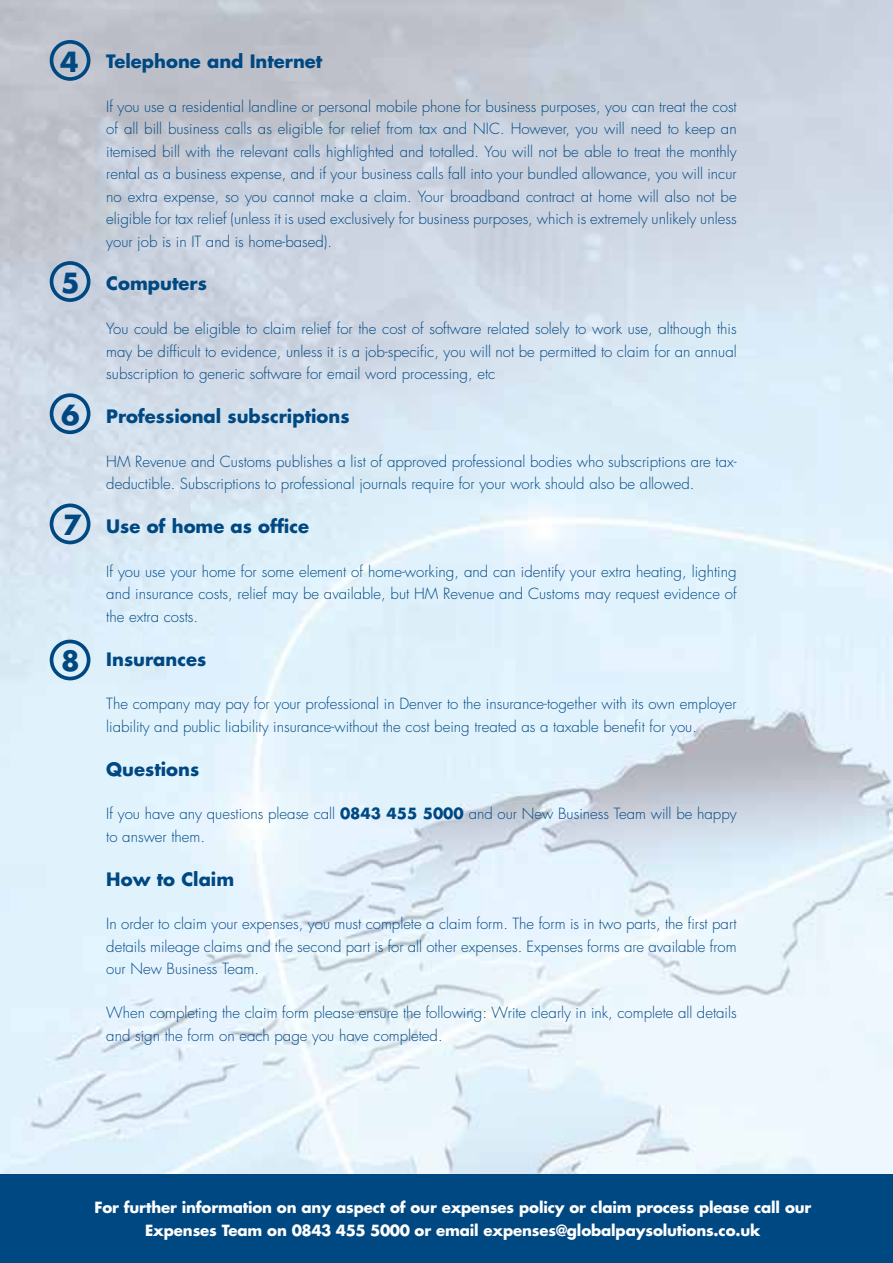
<style>
.page{position:relative;width:893px;height:1263px;background:#fff}
.page>*{position:absolute;margin:0;border:0;box-sizing:border-box;transform-origin:0 0}
.t1{font:700 27px "Futura";color:#004882}
.t2{font:700 18px "Futura";color:#004882}
.t3{font:300 15px/22.5px "Futura";color:#004882;text-align:justify}
.t4{font:700 15px/23.2px "Futura";letter-spacing:-.01em;color:#fff;text-align:center}
.s1{font-weight:700}
</style>
<div class="page">
<img style="left:0;top:0;width:893px;height:1175px">
<div style="left:0;top:1175px;width:893px;height:88px;background:#004882"></div>
<div style="left:50px;top:40px;width:40px;height:41px;border:4px solid #004882;border-radius:50%"></div>
<div style="left:50px;top:261px;width:40px;height:41px;border:4px solid #004882;border-radius:50%"></div>
<div style="left:50px;top:393px;width:40px;height:41px;border:4px solid #004882;border-radius:50%"></div>
<div style="left:50px;top:503px;width:40px;height:41px;border:4px solid #004882;border-radius:50%"></div>
<div style="left:50px;top:640px;width:40px;height:40px;border:4px solid #004882;border-radius:50%"></div>
<h1 class="t1" style="left:60px;top:43px;width:20px">4</h1>
<h1 class="t1" style="left:61px;top:264px;width:20px">5</h1>
<h1 class="t1" style="left:61px;top:396px;width:20px">6</h1>
<h1 class="t1" style="left:63px;top:506px;width:20px">7</h1>
<h1 class="t1" style="left:61px;top:642px;width:20px">8</h1>
<p class="t2" style="left:106px;top:49px;width:218px">Telephone and Internet</p>
<p class="t3" style="left:106px;top:95px;width:632px">If you use a residential landline or personal mobile phone for business purposes, you can treat the cost of all bill business calls as eligible for relief from tax and NIC. However, you will need to keep an itemised bill with the relevant calls highlighted and totalled. You will not be able to treat the monthly rental as a business expense, and if your business calls fall into your bundled allowance, you will incur no extra expense, so you cannot make a claim. Your broadband contract at home will also not be eligible for tax relief (unless it is used exclusively for business purposes, which is extremely unlikely unless your job is in IT and is home-based).</p>
<p class="t2" style="left:106px;top:271px;width:102px">Computers</p>
<p class="t3" style="left:106px;top:318px;width:632px">You could be eligible to claim relief for the cost of software related solely to work use, although this may be difficult to evidence, unless it is a job-specific, you will not be permitted to claim for an annual subscription to generic software for email word processing, etc</p>
<p class="t2" style="left:106px;top:404px;width:245px">Professional subscriptions</p>
<p class="t3" style="left:106px;top:450px;width:632px">HM Revenue and Customs publishes a list of approved professional bodies who subscriptions are tax&shy;deductible. Subscriptions to professional journals require for your work should also be allowed.</p>
<p class="t2" style="left:106px;top:514px;width:204px">Use of home as office</p>
<p class="t3" style="left:106px;top:560px;width:632px">If you use your home for some element of home-working, and can identify your extra heating, lighting and insurance costs, relief may be available, but HM Revenue and Customs may request evidence of the extra costs.</p>
<p class="t2" style="left:106px;top:646px;width:102px">Insurances</p>
<p class="t3" style="left:106px;top:693px;width:632px">The company may pay for your professional in Denver to the insurance-together with its own employer liability and public liability insurance-without the cost being treated as a taxable benefit for you.</p>
<p class="t2" style="left:106px;top:756px;width:95px">Questions</p>
<p class="t3" style="left:106px;top:803px;width:632px">If you have any questions please call <span class="s1">0843 455 5000</span> and our New Business Team will be happy to answer them.</p>
<p class="t2" style="left:106px;top:866px;width:129px">How to Claim</p>
<p class="t3" style="left:106px;top:913px;width:632px">In order to claim your expenses, you must complete a claim form. The form is in two parts, the first part details mileage claims and the second part is for all other expenses. Expenses forms are available from our New Business Team.</p>
<p class="t3" style="left:106px;top:1001px;width:632px">When completing the claim form please ensure the following: Write clearly in ink, complete all details and sign the form on each page you have completed.</p>
<p class="t4" style="left:94px;top:1195px;width:718px">For further information on any aspect of our expenses policy or claim process please call our<br>Expenses Team on 0843 455 5000 or email expenses@globalpaysolutions.co.uk</p>
</div>
